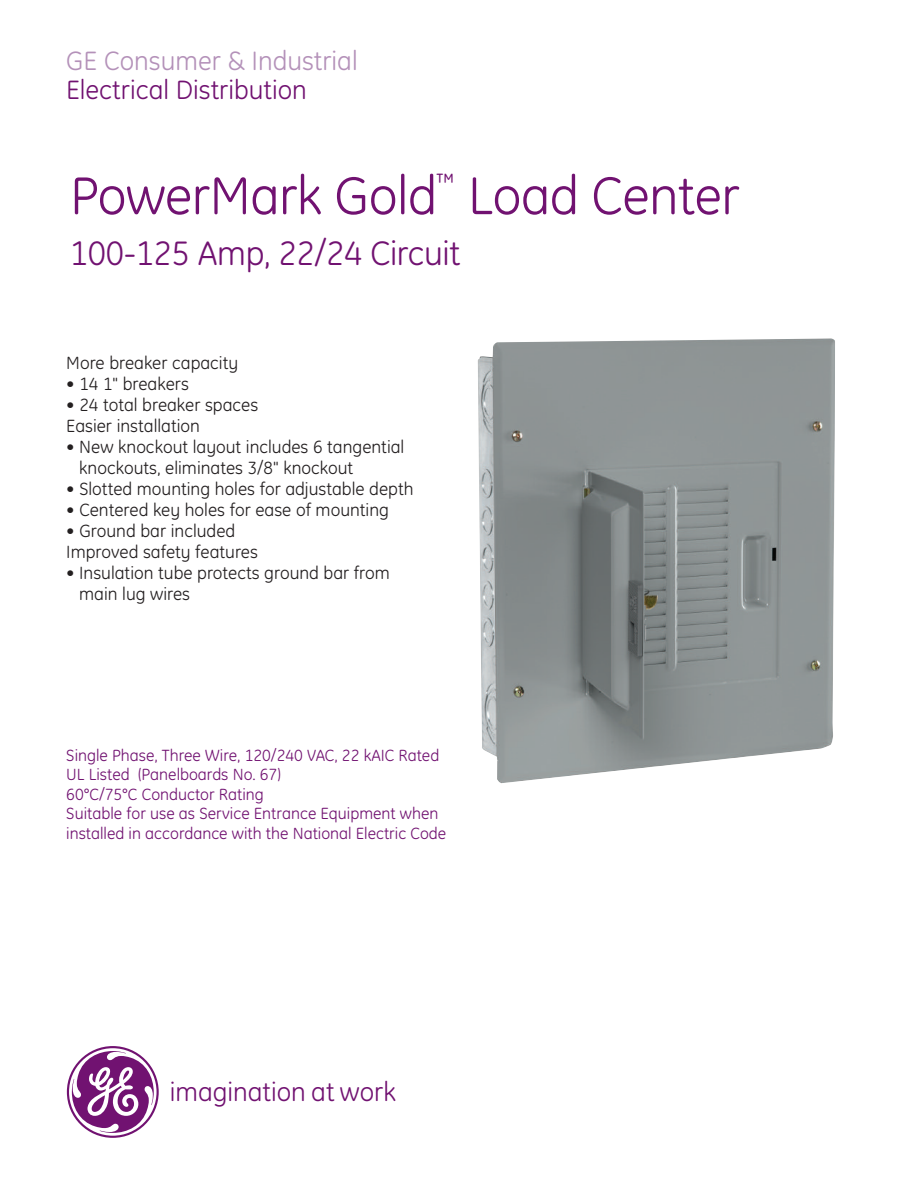
<style>
.page{position:relative;width:918px;height:1188px;background:#fff}
.page>*{position:absolute;margin:0;border:0;box-sizing:border-box;transform-origin:0 0}
.t1{font:54px "GE Inspira";letter-spacing:-.01em;color:#711271}
.t2{font:34.5px "GE Inspira";letter-spacing:-.01em;color:#711271}
.t3{font:27px "GE Inspira";color:#711271}
.t4{font:27px "GE Inspira";color:#b491b9}
.t5{font:22.5px "GE Inspira";color:#711271}
.t6{font:18px/21px "GE Inspira";color:#231f20}
.t7{font:16.5px/19.5px "GE Inspira";color:#711271}
</style>
<div class="page">
<svg style="left:67px;top:1046px;width:92px;height:92px"></svg>
<img style="left:478px;top:338px;width:357px;height:445px">
<h3 class="t4" style="left:66px;top:52px;width:293px">GE Consumer &amp; Industrial</h3>
<h3 class="t3" style="left:66px;top:80px;width:242px">Electrical Distribution</h3>
<h1 class="t1" style="left:70px;top:177px;width:369px">PowerMark Gold</h1>
<p class="t5" style="left:437px;top:173px;width:20px">™</p>
<h1 class="t1" style="left:468px;top:177px;width:273px">Load Center</h1>
<h2 class="t2" style="left:70px;top:242px;width:392px">100-125 Amp, 22/24 Circuit</h2>
<p class="t6" style="left:66px;top:354px;width:173px">More breaker capacity</p>
<p class="t6" style="left:66px;top:375px;width:124px">• 14 1" breakers</p>
<p class="t6" style="left:66px;top:396px;width:194px">• 24 total breaker spaces<br>Easier installation</p>
<p class="t6" style="left:79px;top:438px;width:327px;text-indent:-13px">• New knockout layout includes 6 tangential knockouts, eliminates 3/8" knockout</p>
<p class="t6" style="left:66px;top:480px;width:349px">• Slotted mounting holes for adjustable depth</p>
<p class="t6" style="left:66px;top:501px;width:324px">• Centered key holes for ease of mounting</p>
<p class="t6" style="left:66px;top:522px;width:193px">• Ground bar included<br>Improved safety features</p>
<p class="t6" style="left:79px;top:564px;width:312px;text-indent:-13px">• Insulation tube protects ground bar from main lug wires</p>
<p class="t7" style="left:66px;top:747px;width:381px">Single Phase, Three Wire, 120/240 VAC, 22 kAIC Rated UL Listed (Panelboards No. 67)<br>60°C/75°C Conductor Rating<br>Suitable for use as Service Entrance Equipment when installed in accordance with the National Electric Code</p>
<h3 class="t3" style="left:170px;top:1082px;width:228px">imagination at work</h3>
</div>
